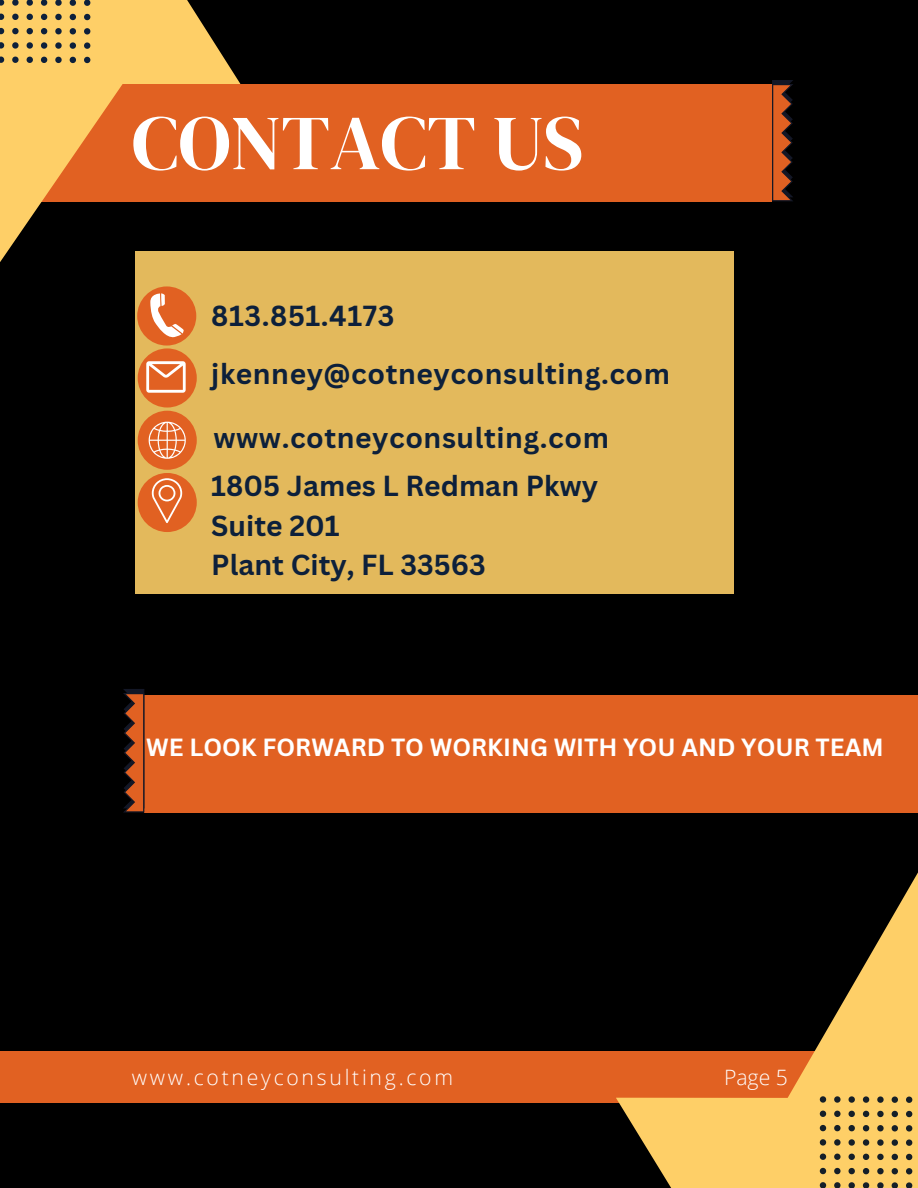
<style>
.page{position:relative;width:918px;height:1188px;background:#000}
.page>*{position:absolute;margin:0;border:0;box-sizing:border-box;transform-origin:0 0}
.t1{font:77.55px "DM Serif Display";color:#fff}
.t2{font:700 28.2px/58.2px "Canva Sans";letter-spacing:.02em;color:#0d203b}
.t3{font:700 28.2px/39.3px "Canva Sans";color:#0d203b}
.t4{font:700 24.15px "Canva Sans";color:#fff}
.t5{font:300 21.15px "Open Sans";letter-spacing:.13em;color:#fff}
</style>
<div class="page">
<div style="left:135px;top:251px;width:598px;height:343px;background:#e3b95c"></div>
<div style="left:0;top:84px;width:772px;height:117px;background:#e16122"></div>
<div style="left:144px;top:695px;width:774px;height:118px;background:#e16122"></div>
<div style="left:138px;top:348px;width:59px;height:60px;background:#e16122;border-radius:50%"></div>
<svg style="left:146px;top:361px;width:40px;height:32px"></svg>
<div style="left:138px;top:411px;width:59px;height:59px;background:#e16122;border-radius:50%"></div>
<svg style="left:149px;top:422px;width:37px;height:37px"></svg>
<div style="left:138px;top:473px;width:59px;height:59px;background:#e16122;border-radius:50%"></div>
<svg style="left:152px;top:478px;width:30px;height:45px"></svg>
<svg style="left:194px;top:11px;width:47px;height:73px"></svg>
<svg style="left:0;top:0;width:194px;height:351px"></svg>
<svg style="left:772px;top:80px;width:21px;height:121px"></svg>
<svg style="left:123px;top:689px;width:21px;height:124px"></svg>
<div style="left:0;top:1051px;width:918px;height:52px;background:#e16122"></div>
<svg style="left:0;top:0;width:4px;height:6px"></svg>
<svg style="left:0;top:14px;width:4px;height:6px"></svg>
<svg style="left:0;top:28px;width:4px;height:6px"></svg>
<svg style="left:0;top:42px;width:4px;height:7px"></svg>
<svg style="left:0;top:57px;width:4px;height:6px"></svg>
<svg style="left:12px;top:0;width:7px;height:6px"></svg>
<svg style="left:12px;top:14px;width:7px;height:6px"></svg>
<svg style="left:12px;top:28px;width:7px;height:6px"></svg>
<svg style="left:12px;top:42px;width:7px;height:7px"></svg>
<svg style="left:12px;top:57px;width:7px;height:6px"></svg>
<svg style="left:27px;top:0;width:6px;height:6px"></svg>
<svg style="left:27px;top:14px;width:6px;height:6px"></svg>
<svg style="left:27px;top:28px;width:6px;height:6px"></svg>
<svg style="left:27px;top:42px;width:6px;height:7px"></svg>
<svg style="left:27px;top:57px;width:6px;height:6px"></svg>
<svg style="left:41px;top:0;width:6px;height:6px"></svg>
<svg style="left:41px;top:14px;width:6px;height:6px"></svg>
<svg style="left:41px;top:28px;width:6px;height:6px"></svg>
<svg style="left:41px;top:42px;width:6px;height:7px"></svg>
<svg style="left:41px;top:57px;width:6px;height:6px"></svg>
<svg style="left:55px;top:0;width:7px;height:6px"></svg>
<svg style="left:55px;top:14px;width:7px;height:6px"></svg>
<svg style="left:55px;top:28px;width:7px;height:6px"></svg>
<svg style="left:55px;top:42px;width:7px;height:7px"></svg>
<svg style="left:55px;top:57px;width:7px;height:6px"></svg>
<svg style="left:70px;top:0;width:6px;height:6px"></svg>
<svg style="left:70px;top:14px;width:6px;height:6px"></svg>
<svg style="left:70px;top:28px;width:6px;height:6px"></svg>
<svg style="left:70px;top:42px;width:6px;height:7px"></svg>
<svg style="left:70px;top:57px;width:6px;height:6px"></svg>
<svg style="left:84px;top:0;width:6px;height:6px"></svg>
<svg style="left:84px;top:14px;width:6px;height:6px"></svg>
<svg style="left:84px;top:28px;width:6px;height:7px"></svg>
<svg style="left:84px;top:42px;width:6px;height:7px"></svg>
<svg style="left:84px;top:57px;width:6px;height:6px"></svg>
<svg style="left:616px;top:872px;width:302px;height:316px"></svg>
<h1 class="t1" style="left:132px;top:89px;width:453px">CONTACT US</h1>
<p class="t2" style="left:211px;top:286px;width:460px">813.851.4173 jkenney@cotneyconsulting.com</p>
<p class="t2" style="left:213px;top:408px;width:397px">www.cotneyconsulting.com</p>
<p class="t3" style="left:211px;top:466px;width:388px">1805 James L Redman Pkwy<br>Suite 201<br>Plant City, FL 33563</p>
<p class="t4" style="left:146px;top:730px;width:739px">WE LOOK FORWARD TO WORKING WITH YOU AND YOUR TEAM</p>
<p class="t5" style="left:132px;top:1063px;width:323px">www.cotneyconsulting.com</p>
<p class="t5" style="left:724px;top:1063px;width:65px">Page 5</p>
</div>
